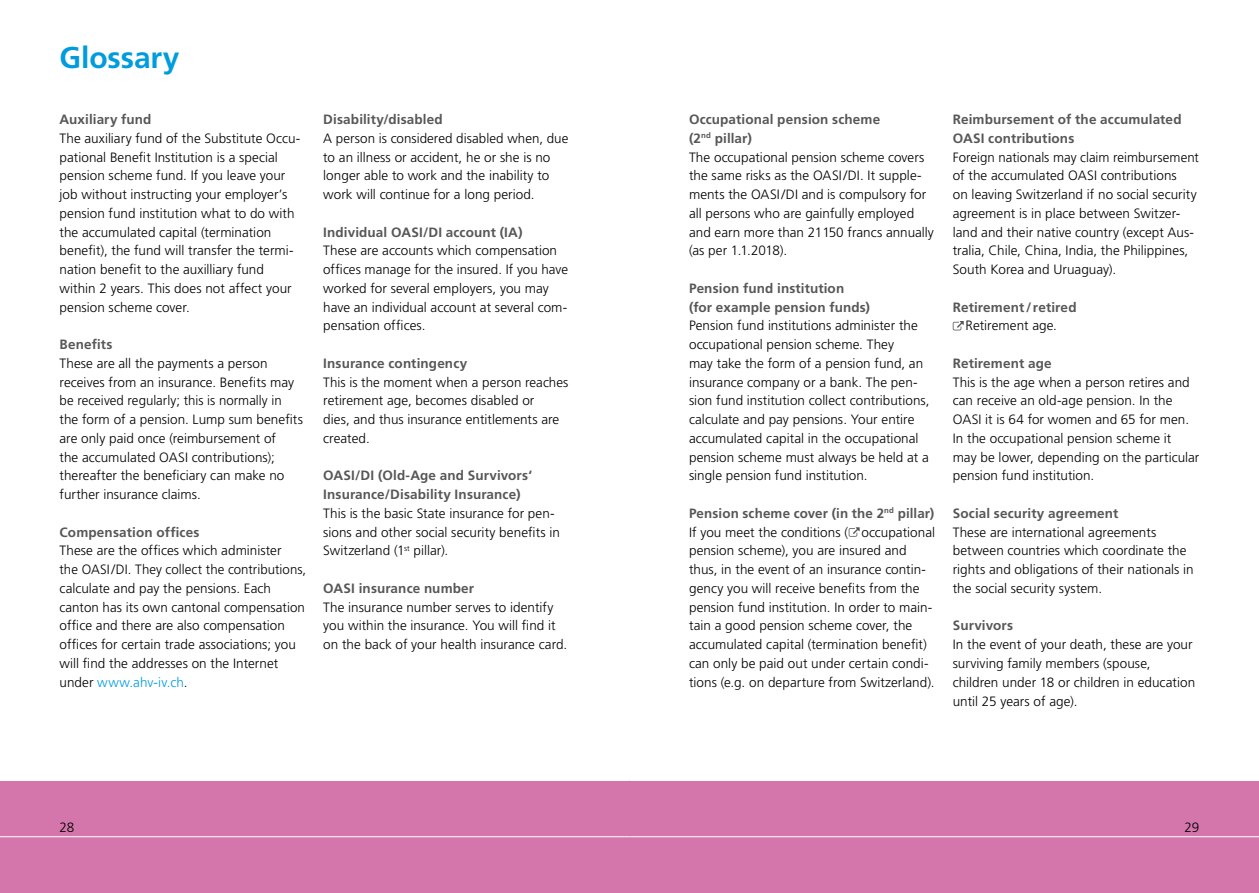
<style>
.page{position:relative;width:1259px;height:893px;background:#fff}
.page>*{position:absolute;margin:0;border:0;box-sizing:border-box;transform-origin:0 0}
.t1{font:700 30px "Frutiger LT Std";letter-spacing:-.005em;color:#009cde}
.t2{font:300 13.5px/18.8px "Frutiger LT Std";letter-spacing:.005em;color:#000}
.t3{font:700 13.5px/18.8px "Frutiger LT Std";letter-spacing:.01em;color:#575756}
.s1{color:#009cde}
.s2{font-weight:700;color:#575756}
</style>
<div class="page">
<div style="left:0;top:780px;width:629px;height:113px;background:#d476ac"></div>
<div style="left:629px;top:780px;width:630px;height:113px;background:#d476ac"></div>
<hr style="left:0;top:780px;width:629px;height:1px;background:#fff">
<hr style="left:0;top:836px;width:629px;height:1px;background:#fff">
<hr style="left:629px;top:780px;width:630px;height:1px;background:#fff">
<hr style="left:629px;top:836px;width:630px;height:1px;background:#fff">
<svg style="left:848px;top:527px;width:11px;height:10px"></svg>
<svg style="left:952px;top:321px;width:11px;height:9px"></svg>
<h1 class="t1" style="left:60px;top:40px;width:121px">Glossary</h1>
<p class="t3" style="left:60px;top:110px;width:93px">Auxiliary fund</p>
<p class="t2" style="left:60px;top:129px;width:242px">The auxiliary fund of the Substitute Occu&shy;pational Benefit Institution is a special pension scheme fund. If you leave your job without instructing your employer’s pension fund institution what to do with the accumulated capital (termination benefit), the fund will transfer the termi&shy;nation benefit to the auxilliary fund within 2 years. This does not affect your pension scheme cover.</p>
<p class="t3" style="left:60px;top:335px;width:54px">Benefits</p>
<p class="t2" style="left:60px;top:354px;width:245px">These are all the payments a person receives from an insurance. Benefits may be received regularly; this is normally in the form of a pension. Lump sum benefits are only paid once (reimbursement of<br>the accumulated OASI contributions); thereafter the beneficiary can make no further insurance claims.</p>
<p class="t3" style="left:60px;top:523px;width:141px">Compensation offices</p>
<p class="t2" style="left:60px;top:542px;width:248px">These are the offices which administer<br>the OASI/DI. They collect the contributions, calculate and pay the pensions. Each canton has its own cantonal compensation office and there are also compensation offices for certain trade associations; you will find the addresses on the Internet under <span class="s1">www.ahv-iv.ch</span>.</p>
<p class="t3" style="left:323px;top:110px;width:121px">Disability/disabled</p>
<p class="t2" style="left:323px;top:129px;width:247px">A person is considered disabled when, due to an illness or accident, he or she is no longer able to work and the inability to work will continue for a long period.</p>
<p class="t3" style="left:323px;top:223px;width:201px">Individual OASI/DI account (IA)</p>
<p class="t2" style="left:323px;top:242px;width:246px">These are accounts which compensation offices manage for the insured. If you have worked for several employers, you may have an individual account at several com&shy;pensation offices.</p>
<p class="t3" style="left:323px;top:354px;width:145px">Insurance contingency</p>
<p class="t2" style="left:323px;top:373px;width:247px">This is the moment when a person reaches retirement age, becomes disabled or<br>dies, and thus insurance entitlements are created.</p>
<p class="t3" style="left:323px;top:466px;width:210px">OASI/DI (Old-Age and Survivors‘<br>Insurance/Disability Insurance)</p>
<p class="t2" style="left:323px;top:504px;width:238px">This is the basic State insurance for pen&shy;sions and other social security benefits in<br>Switzerland (1<sup>st</sup> pillar).</p>
<p class="t3" style="left:323px;top:579px;width:152px">OASI insurance number</p>
<p class="t2" style="left:323px;top:598px;width:246px">The insurance number serves to identify you within the insurance. You will find it on the back of your health insurance card.</p>
<p class="t2" style="left:689px;top:110px;width:246px"><span class="s2">Occupational pension scheme<br>(2</span><sup>nd</sup> <span class="s2">pillar)<br></span>The occupational pension scheme covers the same risks as the OASI/DI. It supple&shy;ments the OASI/DI and is compulsory for all persons who are gainfully employed and earn more than 21150 francs annually (as per 1.1.2018).</p>
<p class="t3" style="left:689px;top:279px;width:183px">Pension fund institution (for example pension funds)</p>
<p class="t2" style="left:689px;top:317px;width:242px">Pension fund institutions administer the occupational pension scheme. They<br>may take the form of a pension fund, an insurance company or a bank. The pen&shy;sion fund institution collect contributions, calculate and pay pensions. Your entire accumulated capital in the occupational pension scheme must always be held at a single pension fund institution.</p>
<p class="t2" style="left:689px;top:504px;width:247px"><span class="s2">Pension scheme cover (in the 2</span><sup>nd</sup> <span class="s2">pillar)<br></span>If you meet the conditions ( occupational pension scheme), you are insured and thus, in the event of an insurance contin&shy;gency you will receive benefits from the pension fund institution. In order to main&shy;tain a good pension scheme cover, the accumulated capital (termination benefit) can only be paid out under certain condi&shy;tions (e.g. on departure from Switzerland).</p>
<p class="t3" style="left:952px;top:110px;width:230px">Reimbursement of the accumulated<br>OASI contributions</p>
<p class="t2" style="left:952px;top:148px;width:248px">Foreign nationals may claim reimbursement of the accumulated OASI contributions<br>on leaving Switzerland if no social security agreement is in place between Switzer&shy;land and their native country (except Aus&shy;tralia, Chile, China, India, the Philippines, South Korea and Uruaguay).</p>
<p class="t3" style="left:952px;top:298px;width:125px">Retirement/retired</p>
<p class="t2" style="left:965px;top:317px;width:93px">Retirement age.</p>
<p class="t3" style="left:952px;top:354px;width:100px">Retirement age</p>
<p class="t2" style="left:952px;top:373px;width:248px">This is the age when a person retires and can receive an old-age pension. In the OASI it is 64 for women and 65 for men.<br>In the occupational pension scheme it<br>may be lower, depending on the particular pension fund institution.</p>
<p class="t3" style="left:952px;top:504px;width:167px">Social security agreement</p>
<p class="t2" style="left:952px;top:523px;width:242px">These are international agreements between countries which coordinate the rights and obligations of their nationals in the social security system.</p>
<p class="t3" style="left:952px;top:616px;width:62px">Survivors</p>
<p class="t2" style="left:952px;top:635px;width:244px">In the event of your death, these are your surviving family members (spouse, children under 18 or children in education until 25 years of age).</p>
<p class="t2" style="left:60px;top:818px;width:16px">28</p>
<p class="t2" style="left:1184px;top:818px;width:16px">29</p>
</div>
